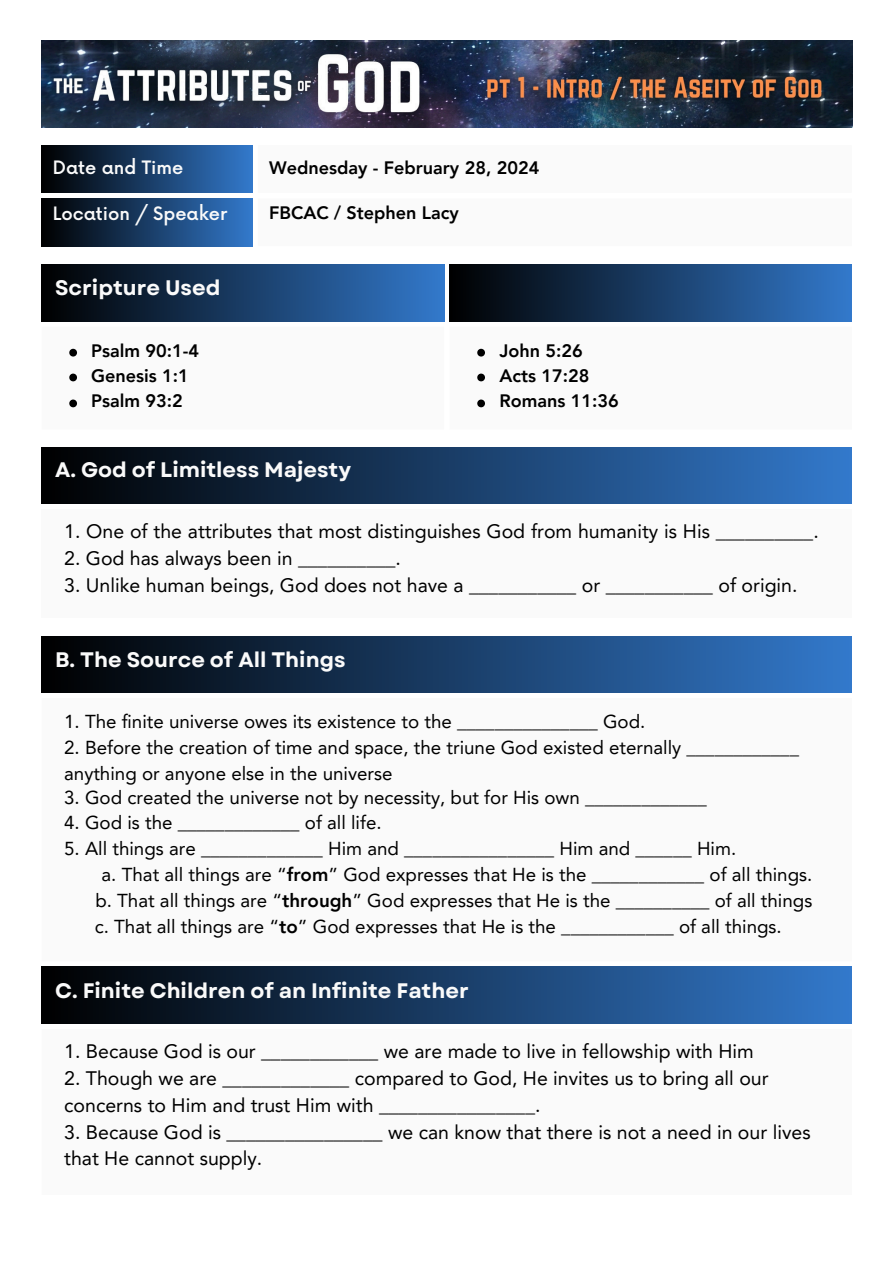
<style>
.page{position:relative;width:894px;height:1264px;background:#fff}
.page>*{position:absolute;margin:0;border:0;box-sizing:border-box;transform-origin:0 0}
.t1{font:700 21px "Garet";color:#fafafa}
.t2{font:19.5px/27px "Avenir LT Pro";color:#000}
.t3{font:18.75px/25.8px "Avenir LT Pro";color:#000;text-align:center}
.t4{font:800 18px/24.8px "Avenir LT Pro";color:#000}
.t5{font:500 18px "Now";color:#fafafa}
.s1{font-weight:800}
</style>
<div class="page">
<img style="left:42px;top:40px;width:810px;height:87px">
<div style="left:42px;top:509px;width:809px;height:108px;background:#fafafa"></div>
<div style="left:42px;top:447px;width:809px;height:56px;background:linear-gradient(to right,#000,#3379cb)"></div>
<div style="left:42px;top:636px;width:809px;height:56px;background:linear-gradient(to right,#000,#3379cb)"></div>
<div style="left:42px;top:966px;width:809px;height:57px;background:linear-gradient(to right,#000,#3379cb)"></div>
<div style="left:42px;top:145px;width:210px;height:48px;background:linear-gradient(to right,#000,#3278ca)"></div>
<div style="left:42px;top:198px;width:210px;height:48px;background:linear-gradient(to right,#000,#3278ca)"></div>
<div style="left:42px;top:264px;width:402px;height:57px;background:linear-gradient(to right,#000,#3279cb)"></div>
<div style="left:449px;top:264px;width:402px;height:57px;background:linear-gradient(to right,#000,#3278ca)"></div>
<svg style="left:69px;top:349px;width:8px;height:7px"></svg>
<svg style="left:69px;top:373px;width:8px;height:8px"></svg>
<svg style="left:69px;top:399px;width:8px;height:8px"></svg>
<svg style="left:477px;top:349px;width:8px;height:7px"></svg>
<svg style="left:477px;top:373px;width:8px;height:8px"></svg>
<svg style="left:477px;top:399px;width:8px;height:8px"></svg>
<p class="t5" style="left:53px;top:157px;width:132px">Date and Time</p>
<p class="t5" style="left:53px;top:203px;width:176px">Location / Speaker</p>
<h1 class="t1" style="left:55px;top:273px;width:167px">Scripture Used</h1>
<h3 class="t4" style="left:91px;top:340px;width:109px">Psalm 90:1-4<br>Genesis 1:1<br>Psalm 93:2</h3>
<h3 class="t4" style="left:269px;top:157px;width:271px">Wednesday - February 28, 2024</h3>
<h3 class="t4" style="left:269px;top:202px;width:191px">FBCAC / Stephen Lacy</h3>
<p class="t4" style="left:499px;top:340px;width:121px">John 5:26<br>Acts 17:28<br>Romans 11:36</p>
<h3 class="t1" style="left:55px;top:455px;width:297px">A. God of Limitless Majesty</h3>
<h1 class="t2" style="left:64px;top:519px;width:755px">1. One of the attributes that most distinguishes God from humanity is His __________.</h1>
<h1 class="t2" style="left:64px;top:546px;width:338px">2. God has always been in __________.</h1>
<h1 class="t2" style="left:64px;top:573px;width:734px">3. Unlike human beings, God does not have a ___________ or ___________ of origin.</h1>
<h3 class="t1" style="left:55px;top:644px;width:292px">B. The Source of All Things</h3>
<p class="t3" style="left:64px;top:710px;width:582px">1. The finite universe owes its existence to the _______________ God.</p>
<h1 class="t3" style="left:64px;top:736px;width:736px">2. Before the creation of time and space, the triune God existed eternally ____________</h1>
<p class="t3" style="left:64px;top:761px;width:330px">anything or anyone else in the universe</p>
<p class="t3" style="left:64px;top:786px;width:644px">3. God created the universe not by necessity, but for His own _____________</p>
<p class="t3" style="left:64px;top:811px;width:319px">4. God is the _____________ of all life.</p>
<p class="t3" style="left:64px;top:837px;width:673px">5. All things are _____________ Him and ________________ Him and ______ Him.</p>
<p class="t3" style="left:95px;top:863px;width:718px">a. That all things are “<span class="s1">from</span>” God expresses that He is the ____________ of all things. b. That all things are “<span class="s1">through</span>” God expresses that He is the __________ of all things</p>
<p class="t3" style="left:95px;top:914px;width:688px">c. That all things are “<span class="s1">to</span>” God expresses that He is the ____________ of all things.</p>
<p class="t1" style="left:55px;top:975px;width:415px">C. Finite Children of an Infi nite Father</p>
<h2 class="t2" style="left:64px;top:1039px;width:691px">1. Because God is our ____________ we are made to live in fellowship with Him</h2>
<h2 class="t2" style="left:64px;top:1066px;width:705px">2. Though we are _____________ compared to God, He invites us to bring all our concerns to Him and trust Him with ________________.</h2>
<h2 class="t2" style="left:64px;top:1121px;width:747px;line-height:25.8px">3. Because God is ________________ we can know that there is not a need in our lives that He cannot supply.</h2>
</div>
